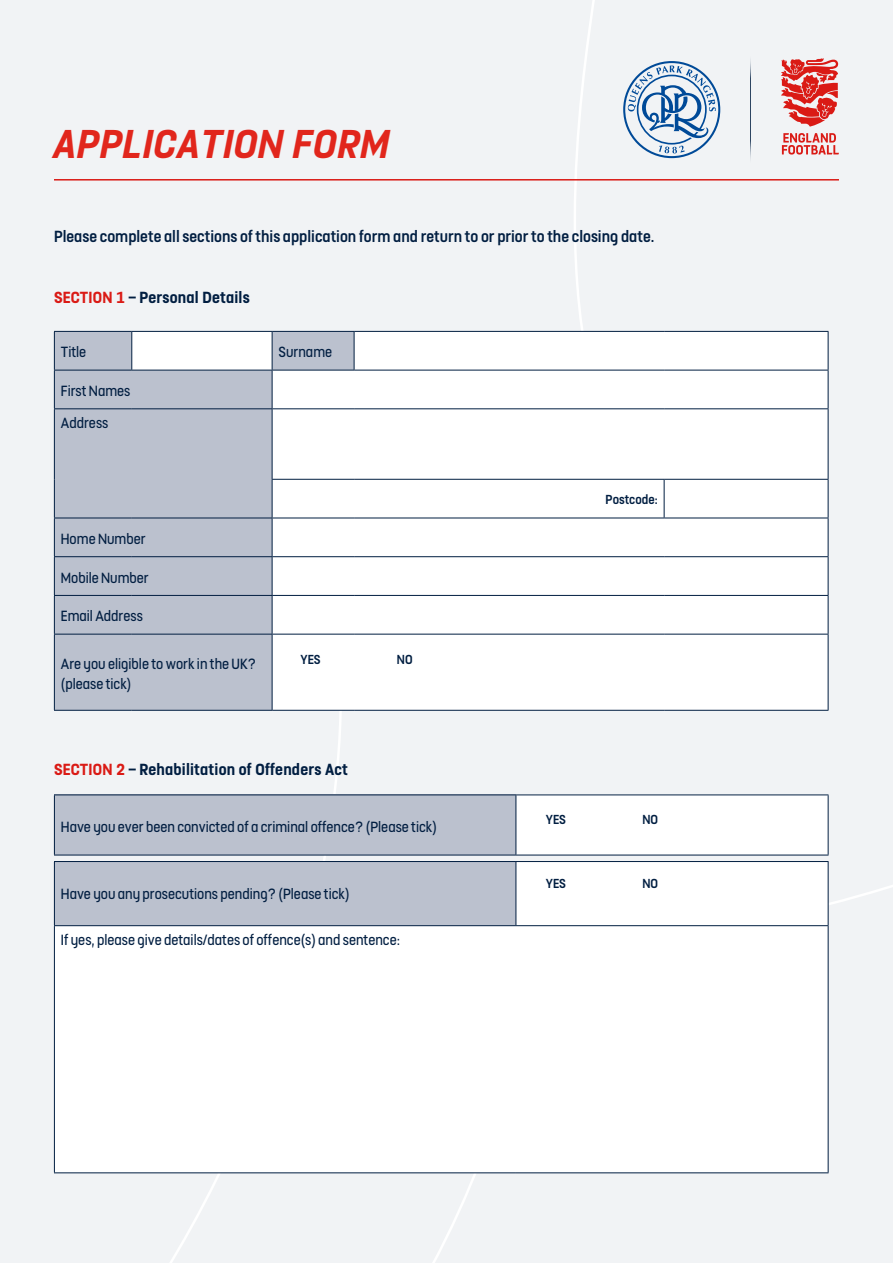
<style>
.page{position:relative;width:893px;height:1263px;background:#f1f3f5}
.page>*{position:absolute;margin:0;border:0;box-sizing:border-box;transform-origin:0 0}
.t1{font:italic 700 45px "FS Dillon";letter-spacing:.01em;color:#e1261c}
.t2{font:500 18px "FS Dillon";color:#011e41}
.t3{font:700 18px "FS Dillon";letter-spacing:.01em;color:#011e41}
.t4{font:16.5px/32.4px "FS Dillon";color:#011e41}
.t5{font:500 14.55px "FS Dillon";color:#011e41}
.s1{color:#da1a15}
</style>
<div class="page">
<svg style="left:782px;top:133px;width:57px;height:22px"></svg>
<svg style="left:781px;top:58px;width:57px;height:69px"></svg>
<svg style="left:623px;top:61px;width:97px;height:97px"></svg>
<hr style="left:750px;top:54px;width:1px;height:110px;background:#011e41">
<hr style="left:54px;top:179px;width:785px;height:2px;background:#da1a15">
<div style="left:55px;top:332px;width:77px;height:378px;background:#bbc1ce"></div>
<svg style="left:132px;top:332px;width:696px;height:378px"></svg>
<hr style="left:54px;top:332px;width:1px;height:38px;background:#011e41">
<hr style="left:54px;top:331px;width:78px;height:1px;background:#011e41">
<hr style="left:131px;top:332px;width:1px;height:38px;background:#011e41">
<hr style="left:132px;top:331px;width:140px;height:1px;background:#011e41">
<hr style="left:272px;top:332px;width:1px;height:38px;background:#011e41">
<hr style="left:272px;top:331px;width:82px;height:1px;background:#011e41">
<hr style="left:354px;top:332px;width:1px;height:38px;background:#011e41">
<hr style="left:354px;top:331px;width:310px;height:1px;background:#011e41">
<hr style="left:664px;top:331px;width:164px;height:1px;background:#011e41">
<hr style="left:828px;top:332px;width:1px;height:38px;background:#011e41">
<hr style="left:54px;top:370px;width:1px;height:38px;background:#011e41">
<hr style="left:54px;top:370px;width:78px;height:1px;background:#011e41">
<hr style="left:132px;top:370px;width:140px;height:1px;background:#011e41">
<hr style="left:272px;top:370px;width:1px;height:38px;background:#011e41">
<hr style="left:272px;top:370px;width:82px;height:1px;background:#011e41">
<hr style="left:354px;top:370px;width:310px;height:1px;background:#011e41">
<hr style="left:664px;top:370px;width:164px;height:1px;background:#011e41">
<hr style="left:828px;top:370px;width:1px;height:38px;background:#011e41">
<hr style="left:54px;top:409px;width:1px;height:70px;background:#011e41">
<hr style="left:54px;top:479px;width:1px;height:39px;background:#011e41">
<hr style="left:54px;top:408px;width:78px;height:1px;background:#011e41">
<hr style="left:132px;top:408px;width:140px;height:1px;background:#011e41">
<hr style="left:272px;top:409px;width:1px;height:70px;background:#011e41">
<hr style="left:272px;top:408px;width:82px;height:1px;background:#011e41">
<hr style="left:354px;top:408px;width:310px;height:1px;background:#011e41">
<hr style="left:664px;top:408px;width:164px;height:1px;background:#011e41">
<hr style="left:828px;top:409px;width:1px;height:70px;background:#011e41">
<hr style="left:272px;top:480px;width:1px;height:38px;background:#011e41">
<hr style="left:272px;top:479px;width:82px;height:1px;background:#011e41">
<hr style="left:354px;top:479px;width:310px;height:1px;background:#011e41">
<hr style="left:664px;top:480px;width:1px;height:38px;background:#011e41">
<hr style="left:664px;top:479px;width:164px;height:1px;background:#011e41">
<hr style="left:828px;top:480px;width:1px;height:38px;background:#011e41">
<hr style="left:54px;top:518px;width:1px;height:38px;background:#011e41">
<hr style="left:54px;top:518px;width:78px;height:1px;background:#011e41">
<hr style="left:132px;top:518px;width:140px;height:1px;background:#011e41">
<hr style="left:272px;top:518px;width:1px;height:38px;background:#011e41">
<hr style="left:272px;top:518px;width:82px;height:1px;background:#011e41">
<hr style="left:354px;top:518px;width:310px;height:1px;background:#011e41">
<hr style="left:664px;top:518px;width:164px;height:1px;background:#011e41">
<hr style="left:828px;top:518px;width:1px;height:38px;background:#011e41">
<hr style="left:54px;top:557px;width:1px;height:38px;background:#011e41">
<hr style="left:54px;top:596px;width:1px;height:38px;background:#011e41">
<hr style="left:54px;top:556px;width:78px;height:1px;background:#011e41">
<hr style="left:132px;top:556px;width:140px;height:1px;background:#011e41">
<hr style="left:54px;top:595px;width:78px;height:1px;background:#011e41">
<hr style="left:132px;top:595px;width:140px;height:1px;background:#011e41">
<hr style="left:272px;top:557px;width:1px;height:38px;background:#011e41">
<hr style="left:272px;top:596px;width:1px;height:38px;background:#011e41">
<hr style="left:272px;top:556px;width:82px;height:1px;background:#011e41">
<hr style="left:354px;top:556px;width:310px;height:1px;background:#011e41">
<hr style="left:664px;top:556px;width:164px;height:1px;background:#011e41">
<hr style="left:272px;top:595px;width:82px;height:1px;background:#011e41">
<hr style="left:354px;top:595px;width:310px;height:1px;background:#011e41">
<hr style="left:664px;top:595px;width:164px;height:1px;background:#011e41">
<hr style="left:828px;top:557px;width:1px;height:38px;background:#011e41">
<hr style="left:828px;top:596px;width:1px;height:38px;background:#011e41">
<hr style="left:54px;top:634px;width:1px;height:76px;background:#011e41">
<hr style="left:54px;top:634px;width:78px;height:1px;background:#011e41">
<hr style="left:132px;top:634px;width:140px;height:1px;background:#011e41">
<hr style="left:54px;top:710px;width:78px;height:1px;background:#011e41">
<hr style="left:132px;top:710px;width:140px;height:1px;background:#011e41">
<hr style="left:272px;top:634px;width:1px;height:76px;background:#011e41">
<hr style="left:272px;top:634px;width:82px;height:1px;background:#011e41">
<hr style="left:354px;top:634px;width:310px;height:1px;background:#011e41">
<hr style="left:664px;top:634px;width:164px;height:1px;background:#011e41">
<hr style="left:272px;top:710px;width:82px;height:1px;background:#011e41">
<hr style="left:354px;top:710px;width:310px;height:1px;background:#011e41">
<hr style="left:664px;top:710px;width:164px;height:1px;background:#011e41">
<hr style="left:828px;top:634px;width:1px;height:76px;background:#011e41">
<div style="left:54px;top:795px;width:462px;height:60px;background:#bbc1ce"></div>
<div style="left:516px;top:795px;width:312px;height:60px;background:#fff"></div>
<hr style="left:54px;top:795px;width:1px;height:60px;background:#011e41">
<hr style="left:54px;top:794px;width:462px;height:1px;background:#011e41">
<hr style="left:54px;top:855px;width:462px;height:1px;background:#011e41">
<hr style="left:515px;top:795px;width:1px;height:60px;background:#011e41">
<hr style="left:516px;top:794px;width:312px;height:1px;background:#011e41">
<hr style="left:828px;top:795px;width:1px;height:60px;background:#011e41">
<hr style="left:516px;top:855px;width:312px;height:1px;background:#011e41">
<svg style="left:55px;top:862px;width:773px;height:310px"></svg>
<hr style="left:54px;top:862px;width:1px;height:63px;background:#011e41">
<hr style="left:54px;top:861px;width:462px;height:1px;background:#011e41">
<hr style="left:515px;top:862px;width:1px;height:63px;background:#011e41">
<hr style="left:516px;top:861px;width:312px;height:1px;background:#011e41">
<hr style="left:828px;top:862px;width:1px;height:63px;background:#011e41">
<hr style="left:54px;top:926px;width:1px;height:246px;background:#011e41">
<hr style="left:54px;top:925px;width:462px;height:1px;background:#011e41">
<hr style="left:54px;top:1172px;width:462px;height:1px;background:#011e41">
<hr style="left:516px;top:1172px;width:312px;height:1px;background:#011e41">
<hr style="left:516px;top:925px;width:312px;height:1px;background:#011e41">
<hr style="left:828px;top:926px;width:1px;height:246px;background:#011e41">
<h1 class="t1" style="left:54px;top:112px;width:338px">APPLICATION FORM</h1>
<p class="t2" style="left:54px;top:224px;width:602px">Please complete all sections of this application form and return to or prior to the closing date.</p>
<p class="t3" style="left:54px;top:285px;width:197px"><span class="s1">SECTION 1</span> – Personal Details</p>
<p class="t4" style="left:61px;top:335px;width:27px">Title</p>
<p class="t4" style="left:279px;top:335px;width:55px">Surname</p>
<p class="t4" style="left:61px;top:373px;width:71px">First Names<br>Address</p>
<p class="t4" style="left:61px;top:521px;width:86px">Home Number</p>
<p class="t4" style="left:61px;top:560px;width:89px">Mobile Number</p>
<p class="t4" style="left:61px;top:599px;width:83px">Email Address</p>
<p class="t4" style="left:61px;top:653px;width:197px;line-height:19.8px">Are you eligible to work in the UK? (please tick)</p>
<p class="t5" style="left:301px;top:650px;width:22px">YES</p>
<p class="t3" style="left:54px;top:757px;width:295px"><span class="s1">SECTION 2</span> – Rehabilitation of Offenders Act</p>
<p class="t5" style="left:397px;top:650px;width:17px">NO</p>
<p class="t4" style="left:61px;top:809px;width:377px">Have you ever been convicted of a criminal offence? (Please tick)</p>
<p class="t4" style="left:61px;top:877px;width:290px">Have you any prosecutions pending? (Please tick)</p>
<p class="t4" style="left:61px;top:923px;width:341px">If yes, please give details/dates of offence(s) and sentence:</p>
<p class="t5" style="left:606px;top:490px;width:54px">Postcode:</p>
<p class="t5" style="left:546px;top:810px;width:22px">YES</p>
<p class="t5" style="left:546px;top:873px;width:22px">YES</p>
<p class="t5" style="left:642px;top:810px;width:17px">NO</p>
<p class="t5" style="left:642px;top:873px;width:17px">NO</p>
</div>
